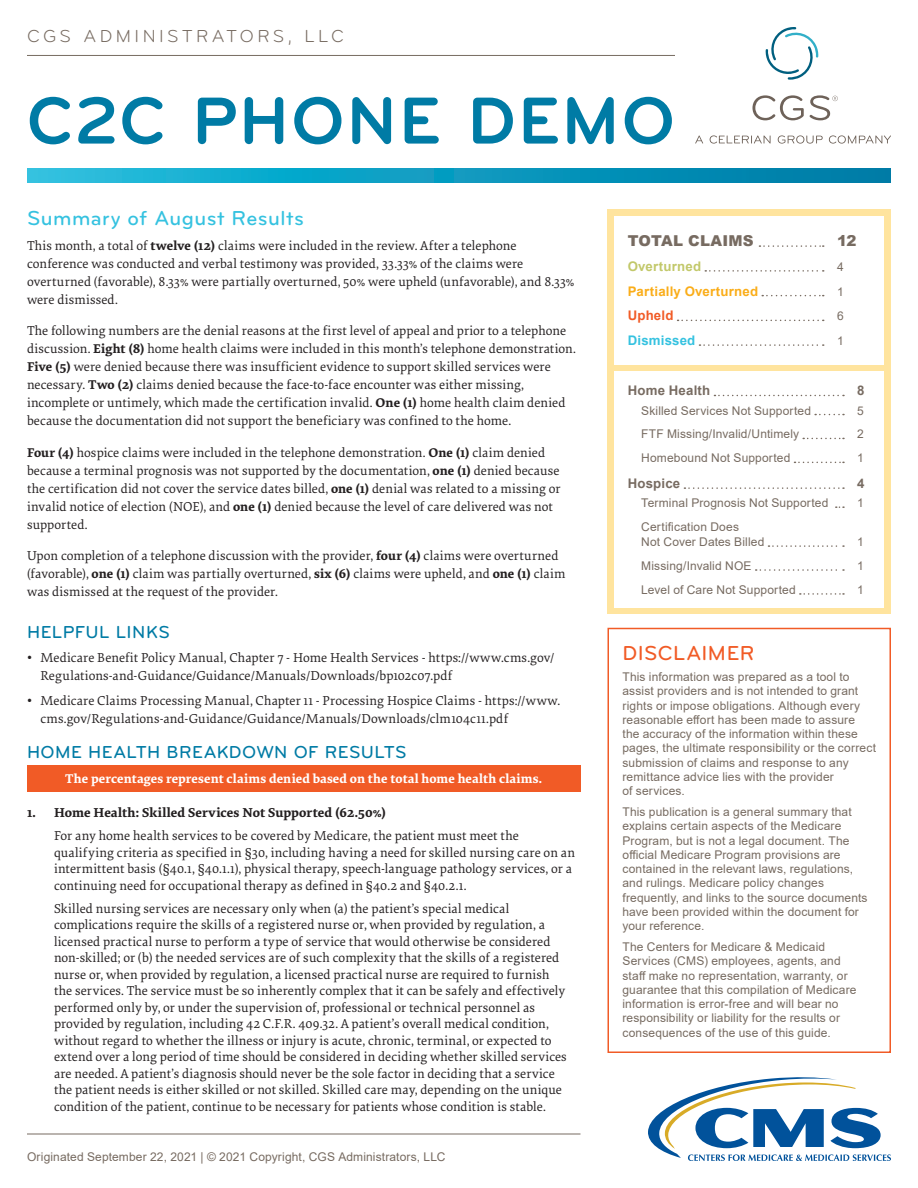
<style>
.page{position:relative;width:918px;height:1188px;background:#fff}
.page>*{position:absolute;margin:0;border:0;box-sizing:border-box;transform-origin:0 0}
.t1{font:700 69px "Bryant Pro";letter-spacing:.03em;color:#007ba5}
.t2{font:500 21px "Bryant Pro";letter-spacing:.025em;color:#35c2e0}
.t3{font:500 21px "Bryant Pro";letter-spacing:.025em;color:#f15b26}
.t4{font:500 18px "Bryant Pro";letter-spacing:.025em;color:#007ba5}
.t5{font:18px "Bryant Pro";letter-spacing:.185em;color:#776b61}
.t6{font:900 15px "Arial";letter-spacing:.01em;color:#776b61}
.t7{font:13.5px/18px "Elena";letter-spacing:.005em;color:#231f20}
.t8{font:700 13.5px "Elena";letter-spacing:.005em;color:#231f20}
.t9{font:700 13.2px "Elena";letter-spacing:.005em;color:#fff}
.t10{font:700 13.2px "Arial";letter-spacing:.015em;color:#faad19}
.t11{font:700 13.2px "Arial";letter-spacing:.015em;color:#776b61}
.t12{font:700 13.2px "Arial";letter-spacing:.015em;color:#c2c86a}
.t13{font:700 13.2px "Arial";letter-spacing:.015em;color:#35c2e0}
.t14{font:700 13.2px "Arial";letter-spacing:.015em;color:#f15b26}
.t15{font:12px/14.2px "Arial";letter-spacing:.01em;color:#776b61}
.s1{font-weight:700;font-size:13.2px}
</style>
<div class="page">
<hr style="left:27px;top:55px;width:648px;height:1px;background:#776b61">
<div style="left:27px;top:765px;width:553px;height:27px;background:#f15b26"></div>
<svg style="left:27px;top:169px;width:864px;height:13px;background:#0c9cc1"></svg>
<hr style="left:27px;top:1134px;width:553px;height:1px;background:#776b61">
<div style="left:608px;top:209px;width:283px;height:405px;background:#ffe49e"></div>
<svg style="left:648px;top:1077px;width:243px;height:84px"></svg>
<svg style="left:752px;top:95px;width:52px;height:25px"></svg>
<svg style="left:765px;top:27px;width:54px;height:53px"></svg>
<svg style="left:695px;top:136px;width:8px;height:8px"></svg>
<svg style="left:710px;top:135px;width:61px;height:9px"></svg>
<svg style="left:778px;top:135px;width:45px;height:9px"></svg>
<svg style="left:829px;top:135px;width:62px;height:9px"></svg>
<svg style="left:810px;top:95px;width:28px;height:25px"></svg>
<div style="left:608px;top:628px;width:283px;height:425px;border:2px solid #f15b26"></div>
<div style="left:614px;top:216px;width:270px;height:148px;background:#fff"></div>
<svg style="left:759px;top:245px;width:65px;height:2px"></svg>
<svg style="left:705px;top:270px;width:119px;height:2px"></svg>
<svg style="left:762px;top:295px;width:62px;height:1px"></svg>
<svg style="left:678px;top:320px;width:146px;height:1px"></svg>
<svg style="left:699px;top:344px;width:125px;height:2px"></svg>
<div style="left:614px;top:371px;width:270px;height:237px;background:#fff"></div>
<svg style="left:714px;top:395px;width:130px;height:1px"></svg>
<svg style="left:815px;top:414px;width:29px;height:1px"></svg>
<svg style="left:803px;top:438px;width:41px;height:1px"></svg>
<svg style="left:794px;top:462px;width:50px;height:1px"></svg>
<svg style="left:684px;top:487px;width:160px;height:2px"></svg>
<svg style="left:836px;top:506px;width:8px;height:2px"></svg>
<svg style="left:768px;top:545px;width:76px;height:2px"></svg>
<svg style="left:756px;top:569px;width:88px;height:2px"></svg>
<svg style="left:800px;top:593px;width:44px;height:2px"></svg>
<h3 class="t5" style="left:27px;top:25px;width:318px">CGS ADMINISTRATORS, LLC</h3>
<h1 class="t1" style="left:27px;top:78px;width:650px">C2C PHONE DEMO</h1>
<h2 class="t2" style="left:27px;top:205px;width:278px">Summary of August Results</h2>
<p class="t7" style="left:27px;top:236px;width:549px">This month, a total of <span class="s1">twelve (12)</span> claims were included in the review. After a telephone conference was conducted and verbal testimony was provided, 33.33% of the claims were overturned (favorable), 8.33% were partially overturned, 50% were upheld (unfavorable), and 8.33% were dismissed.</p>
<p class="t7" style="left:27px;top:321px;width:550px">The following numbers are the denial reasons at the first level of appeal and prior to a telephone discussion. <span class="s1">Eight (8)</span> home health claims were included in this month’s telephone demonstration.<br><span class="s1">Five (5)</span> were denied because there was insufficient evidence to support skilled services were necessary. <span class="s1">Two (2)</span> claims denied because the face-to-face encounter was either missing, incomplete or untimely, which made the certification invalid. <span class="s1">One (1)</span> home health claim denied because the documentation did not support the beneficiary was confined to the home.</p>
<p class="t7" style="left:27px;top:443px;width:535px"><span class="s1">Four (4)</span> hospice claims were included in the telephone demonstration. <span class="s1">One (1)</span> claim denied because a terminal prognosis was not supported by the documentation, <span class="s1">one (1)</span> denied because the certification did not cover the service dates billed, <span class="s1">one (1)</span> denial was related to a missing or invalid notice of election (NOE), and <span class="s1">one (1)</span> denied because the level of care delivered was not supported.</p>
<p class="t7" style="left:27px;top:546px;width:540px">Upon completion of a telephone discussion with the provider, <span class="s1">four (4)</span> claims were overturned (favorable), <span class="s1">one (1)</span> claim was partially overturned, <span class="s1">six (6)</span> claims were upheld, and <span class="s1">one (1)</span> claim was dismissed at the request of the provider.</p>
<h3 class="t4" style="left:27px;top:621px;width:144px">HELPFUL LINKS</h3>
<p class="t7" style="left:40px;top:648px;width:515px;text-indent:-14px">• Medicare Benefit Policy Manual, Chapter 7 - Home Health Services - https://www.cms.gov/<br>Regulations-and-Guidance/Guidance/Manuals/Downloads/bp102c07.pdf</p>
<p class="t7" style="left:40px;top:691px;width:521px;text-indent:-14px">• Medicare Claims Processing Manual, Chapter 11 - Processing Hospice Claims - https://www. cms.gov/Regulations-and-Guidance/Guidance/Manuals/Downloads/clm104c11.pdf</p>
<h3 class="t4" style="left:27px;top:741px;width:381px">HOME HEALTH BREAKDOWN OF RESULTS</h3>
<p class="t9" style="left:65px;top:769px;width:479px">The percentages represent claims denied based on the total home health claims.</p>
<p class="t8" style="left:27px;top:802px;width:361px">1. Home Health: Skilled Services Not Supported (62.50%)</p>
<p class="t7" style="left:54px;top:827px;width:523px;line-height:16.5px">For any home health services to be covered by Medicare, the patient must meet the qualifying criteria as specified in §30, including having a need for skilled nursing care on an intermittent basis (§40.1, §40.1.1), physical therapy, speech-language pathology services, or a continuing need for occupational therapy as defined in §40.2 and §40.2.1.</p>
<p class="t7" style="left:54px;top:900px;width:514px;line-height:16.5px">Skilled nursing services are necessary only when (a) the patient’s special medical complications require the skills of a registered nurse or, when provided by regulation, a licensed practical nurse to perform a type of service that would otherwise be considered non-skilled; or (b) the needed services are of such complexity that the skills of a registered nurse or, when provided by regulation, a licensed practical nurse are required to furnish the services. The service must be so inherently complex that it can be safely and effectively performed only by, or under the supervision of, professional or technical personnel as provided by regulation, including 42 C.F.R. 409.32. A patient’s overall medical condition, without regard to whether the illness or injury is acute, chronic, terminal, or expected to extend over a long period of time should be considered in deciding whether skilled services are needed. A patient’s diagnosis should never be the sole factor in deciding that a service the patient needs is either skilled or not skilled. Skilled care may, depending on the unique condition of the patient, continue to be necessary for patients whose condition is stable.</p>
<p class="t15" style="left:27px;top:1150px;width:420px">Originated September 22, 2021 | © 2021 Copyright, CGS Administrators, LLC</p>
<p class="t6" style="left:628px;top:230px;width:127px">TOTAL CLAIMS</p>
<p class="t6" style="left:837px;top:230px;width:21px">12</p>
<p class="t12" style="left:628px;top:257px;width:75px">Overturned</p>
<p class="t15" style="left:837px;top:259px;width:8px">4</p>
<p class="t10" style="left:628px;top:282px;width:132px">Partially Overturned</p>
<p class="t15" style="left:837px;top:284px;width:8px">1</p>
<p class="t14" style="left:628px;top:306px;width:47px">Upheld</p>
<p class="t15" style="left:837px;top:309px;width:8px">6</p>
<p class="t13" style="left:628px;top:331px;width:69px">Dismissed</p>
<p class="t15" style="left:837px;top:334px;width:8px">1</p>
<p class="t11" style="left:628px;top:382px;width:84px">Home Health</p>
<p class="t11" style="left:857px;top:382px;width:9px">8</p>
<p class="t15" style="left:641px;top:403px;width:171px">Skilled Services Not Supported</p>
<p class="t15" style="left:857px;top:403px;width:8px">5</p>
<p class="t15" style="left:641px;top:427px;width:159px">FTF Missing/Invalid/Untimely</p>
<p class="t15" style="left:857px;top:427px;width:8px">2</p>
<p class="t15" style="left:641px;top:451px;width:151px">Homebound Not Supported</p>
<p class="t15" style="left:857px;top:451px;width:8px">1</p>
<p class="t11" style="left:628px;top:474px;width:54px">Hospice</p>
<p class="t11" style="left:857px;top:474px;width:9px">4</p>
<p class="t15" style="left:641px;top:496px;width:189px">Terminal Prognosis Not Supported</p>
<p class="t15" style="left:857px;top:496px;width:8px">1</p>
<p class="t15" style="left:641px;top:519px;width:125px;line-height:15px">Certification Does<br>Not Cover Dates Billed</p>
<p class="t15" style="left:857px;top:535px;width:8px">1</p>
<p class="t15" style="left:641px;top:559px;width:112px">Missing/Invalid NOE</p>
<p class="t15" style="left:857px;top:559px;width:8px">1</p>
<p class="t15" style="left:641px;top:583px;width:156px">Level of Care Not Supported</p>
<p class="t15" style="left:857px;top:583px;width:8px">1</p>
<h2 class="t3" style="left:622px;top:640px;width:133px">DISCLAIMER</h2>
<p class="t15" style="left:622px;top:670px;width:255px">This information was prepared as a tool to assist providers and is not intended to grant rights or impose obligations. Although every reasonable effort has been made to assure<br>the accuracy of the information within these pages, the ultimate responsibility or the correct submission of claims and response to any remittance advice lies with the provider<br>of services.</p>
<p class="t15" style="left:622px;top:805px;width:247px">This publication is a general summary that explains certain aspects of the Medicare Program, but is not a legal document. The official Medicare Program provisions are contained in the relevant laws, regulations, and rulings. Medicare policy changes frequently, and links to the source documents have been provided within the document for your reference.</p>
<p class="t15" style="left:622px;top:940px;width:236px">The Centers for Medicare &amp; Medicaid Services (CMS) employees, agents, and staff make no representation, warranty, or guarantee that this compilation of Medicare information is error-free and will bear no responsibility or liability for the results or consequences of the use of this guide.</p>
</div>
